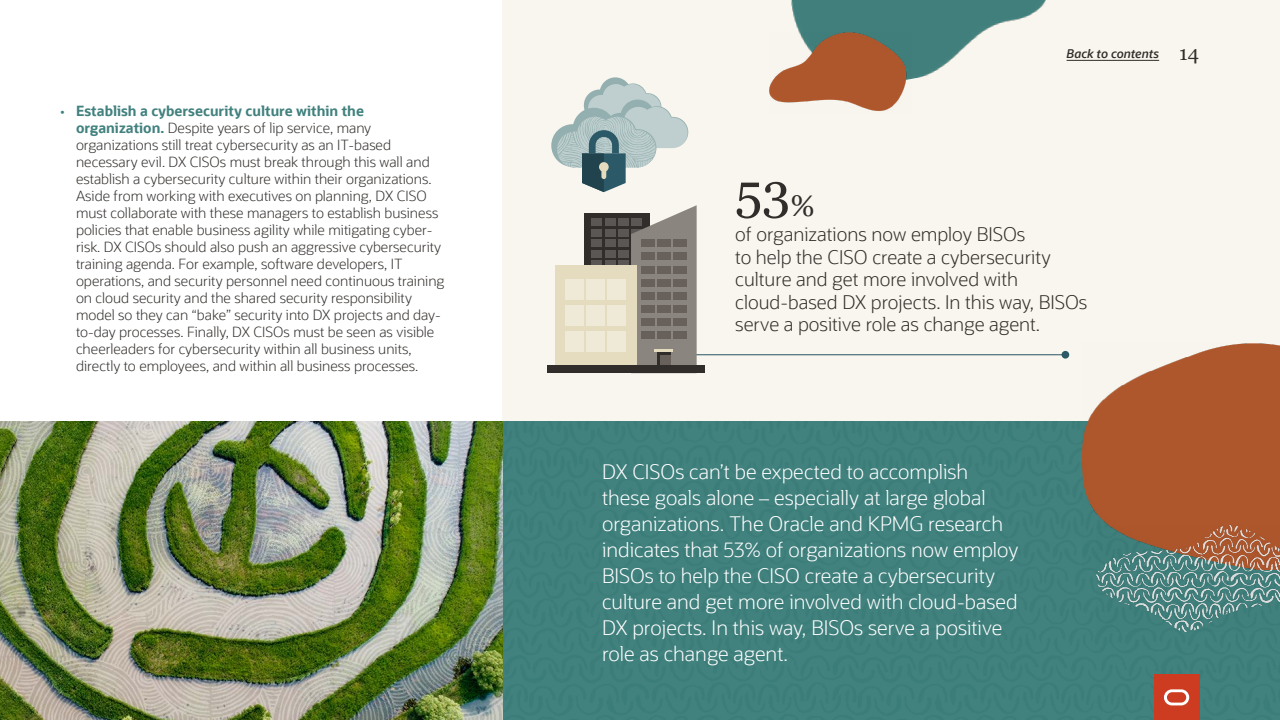
<style>
.page{position:relative;width:1280px;height:720px;background:#fff}
.page>*{position:absolute;margin:0;border:0;box-sizing:border-box;transform-origin:0 0}
.t1{font:51.1px "Georgia";color:#312d2a}
.small_call_out{font:300 20px/26px "Oracle Sans";color:#fff}
.t2{font:300 18.8px/22.5px "Oracle Sans";color:#312d2a}
.t3{font:300 14px/17px "Oracle Sans";color:#312d2a}
.t4{font:italic 600 12px "Oracle Sans";color:#312d2a}
.s1{color:#41817e}
.s2{font-weight:700;color:#41817e}
.s3{font-family:"Georgia";font-weight:400;font-style:normal;font-size:20px}
</style>
<div class="page">
<div style="left:502px;top:0;width:778px;height:422px;background:#f8f6ee"></div>
<div style="left:502px;top:422px;width:778px;height:298px;background:#41817e"></div>
<img style="left:1082px;top:343px;width:198px;height:226px">
<img style="left:791px;top:0;width:255px;height:79px">
<img style="left:1096px;top:525px;width:184px;height:107px">
<svg style="left:551px;top:77px;width:137px;height:115px"></svg>
<hr style="left:689px;top:354px;width:377px;height:1px;background:#2c5967">
<div style="left:1062px;top:351px;width:7px;height:8px;background:#2c5967;border-radius:50%"></div>
<div style="left:584px;top:213px;width:65px;height:152px;background:#312d2a"></div>
<div style="left:618px;top:229px;width:10px;height:8px;background:#5a5755"></div>
<div style="left:605px;top:229px;width:10px;height:8px;background:#5a5755"></div>
<div style="left:592px;top:229px;width:10px;height:8px;background:#5a5755"></div>
<div style="left:618px;top:239px;width:10px;height:8px;background:#5a5755"></div>
<div style="left:605px;top:239px;width:10px;height:8px;background:#5a5755"></div>
<div style="left:592px;top:239px;width:10px;height:8px;background:#5a5755"></div>
<div style="left:618px;top:250px;width:10px;height:8px;background:#5a5755"></div>
<div style="left:605px;top:250px;width:10px;height:8px;background:#5a5755"></div>
<div style="left:592px;top:250px;width:10px;height:8px;background:#5a5755"></div>
<svg style="left:618px;top:260px;width:10px;height:6px"></svg>
<svg style="left:605px;top:260px;width:10px;height:6px"></svg>
<svg style="left:592px;top:260px;width:10px;height:6px"></svg>
<div style="left:618px;top:218px;width:10px;height:8px;background:#5a5755"></div>
<div style="left:605px;top:218px;width:10px;height:8px;background:#5a5755"></div>
<div style="left:592px;top:218px;width:10px;height:8px;background:#5a5755"></div>
<svg style="left:631px;top:205px;width:66px;height:160px"></svg>
<div style="left:642px;top:305px;width:13px;height:8px;background:#67605b"></div>
<div style="left:642px;top:318px;width:13px;height:8px;background:#67605b"></div>
<div style="left:642px;top:331px;width:13px;height:8px;background:#67605b"></div>
<div style="left:642px;top:266px;width:13px;height:7px;background:#67605b"></div>
<div style="left:642px;top:279px;width:13px;height:8px;background:#67605b"></div>
<div style="left:642px;top:292px;width:13px;height:8px;background:#67605b"></div>
<div style="left:657px;top:305px;width:13px;height:8px;background:#67605b"></div>
<div style="left:657px;top:318px;width:13px;height:8px;background:#67605b"></div>
<div style="left:657px;top:331px;width:13px;height:8px;background:#67605b"></div>
<div style="left:657px;top:266px;width:13px;height:7px;background:#67605b"></div>
<div style="left:657px;top:279px;width:13px;height:8px;background:#67605b"></div>
<div style="left:657px;top:292px;width:13px;height:8px;background:#67605b"></div>
<div style="left:657px;top:252px;width:13px;height:8px;background:#67605b"></div>
<div style="left:673px;top:305px;width:13px;height:8px;background:#67605b"></div>
<div style="left:673px;top:318px;width:13px;height:8px;background:#67605b"></div>
<div style="left:673px;top:331px;width:13px;height:8px;background:#67605b"></div>
<div style="left:673px;top:266px;width:13px;height:7px;background:#67605b"></div>
<div style="left:673px;top:279px;width:13px;height:8px;background:#67605b"></div>
<div style="left:673px;top:292px;width:13px;height:8px;background:#67605b"></div>
<div style="left:673px;top:252px;width:13px;height:8px;background:#67605b"></div>
<div style="left:673px;top:239px;width:13px;height:8px;background:#67605b"></div>
<div style="left:642px;top:252px;width:13px;height:8px;background:#67605b"></div>
<div style="left:657px;top:239px;width:13px;height:8px;background:#67605b"></div>
<div style="left:642px;top:239px;width:13px;height:8px;background:#67605b"></div>
<div style="left:555px;top:266px;width:81px;height:107px;background:#e5dbbe"></div>
<div style="left:607px;top:331px;width:19px;height:21px;background:#efe9d8"></div>
<div style="left:607px;top:305px;width:19px;height:21px;background:#efe9d8"></div>
<div style="left:586px;top:331px;width:19px;height:21px;background:#efe9d8"></div>
<div style="left:586px;top:305px;width:19px;height:21px;background:#efe9d8"></div>
<div style="left:565px;top:331px;width:19px;height:21px;background:#efe9d8"></div>
<div style="left:586px;top:279px;width:19px;height:21px;background:#efe9d8"></div>
<div style="left:607px;top:279px;width:19px;height:21px;background:#efe9d8"></div>
<div style="left:565px;top:305px;width:19px;height:21px;background:#efe9d8"></div>
<div style="left:565px;top:279px;width:19px;height:21px;background:#efe9d8"></div>
<div style="left:547px;top:365px;width:158px;height:8px;background:#312d2a"></div>
<img style="left:769px;top:32px;width:143px;height:79px">
<img style="left:0;top:422px;width:502px;height:298px">
<div style="left:1154px;top:675px;width:45px;height:45px;background:#cd3b21"></div>
<svg style="left:1164px;top:689px;width:25px;height:16px"></svg>
<hr style="left:1067px;top:60px;width:92px;height:1px;background:#312d2a">
<p class="t3" style="left:76px;top:102px;width:370px;text-indent:-16px"><span class="s1">•</span> <span class="s2">Establish a cybersecurity culture within the organization.</span> Despite years of lip service, many organizations still treat cybersecurity as an IT-based necessary evil. DX CISOs must break through this wall and establish a cybersecurity culture within their organizations.<br>Aside from working with executives on planning, DX CISO must collaborate with these managers to establish business policies that enable business agility while mitigating cyber&shy;risk. DX CISOs should also push an aggressive cybersecurity training agenda. For example, software developers, IT operations, and security personnel need continuous training on cloud security and the shared security responsibility model so they can “bake” security into DX projects and day&shy;to-day processes. Finally, DX CISOs must be seen as visible cheerleaders for cybersecurity within all business units, directly to employees, and within all business processes.</p>
<p class="t4" style="left:1067px;top:47px;width:134px">Back to contents <span class="s3">14</span></p>
<p class="t1" style="left:735px;top:154px;width:81px">53<sub>%</sub></p>
<p class="t2" style="left:735px;top:223px;width:354px">of organizations now employ BISOs<br>to help the CISO create a cybersecurity culture and get more involved with cloud-based DX projects. In this way, BISOs serve a positive role as change agent.</p>
<p class="small_call_out" style="left:602px;top:459px;width:418px">DX CISOs can’t be expected to accomplish these goals alone – especially at large global organizations. The Oracle and KPMG research indicates that 53% of organizations now employ BISOs to help the CISO create a cybersecurity culture and get more involved with cloud-based DX projects. In this way, BISOs serve a positive role as change agent.</p>
</div>
